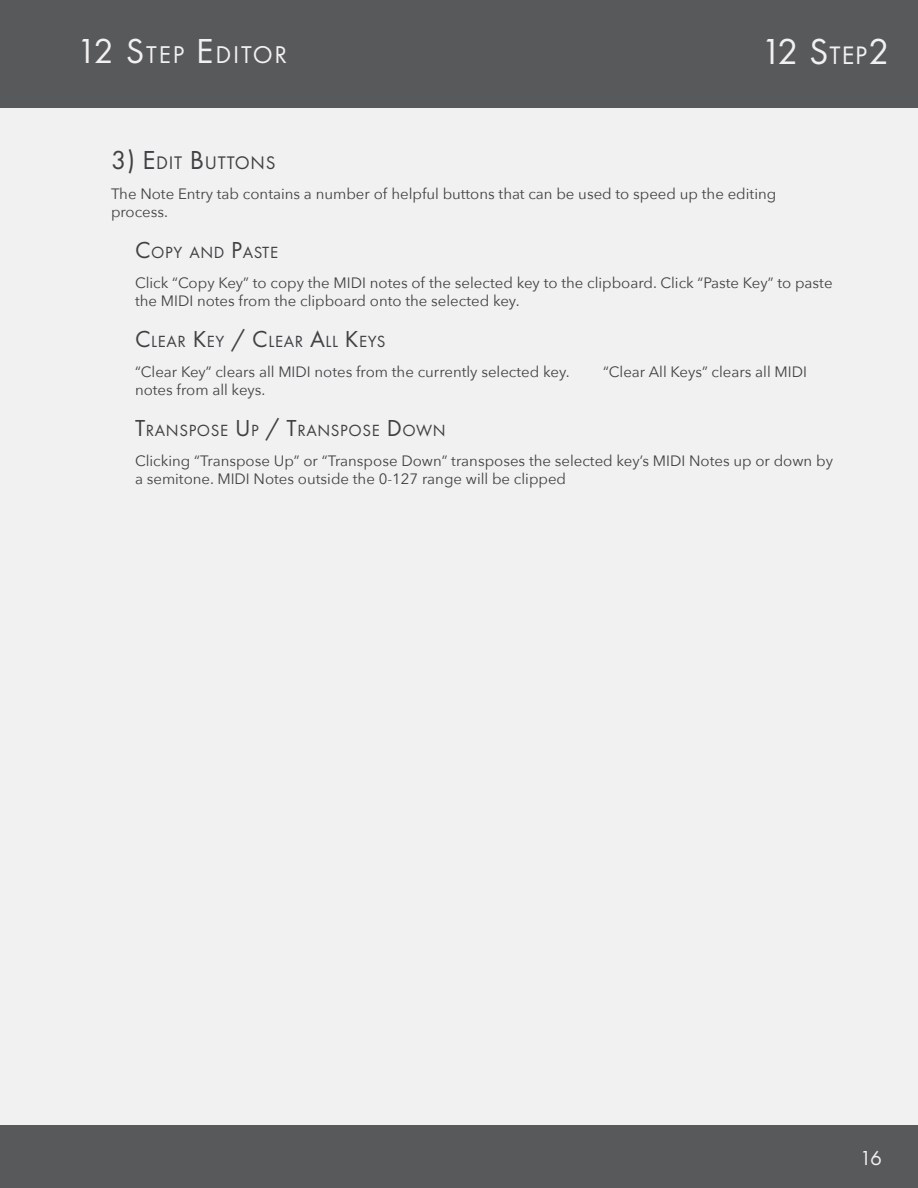
<style>
.page{position:relative;width:918px;height:1188px;background:#f1f1f2}
.page>*{position:absolute;margin:0;border:0;box-sizing:border-box;transform-origin:0 0}
.t1{font:37.5px "Futura PT";color:#f1f1f2}
.t2{font:25.2px "Futura PT";letter-spacing:.07em;color:#f1f1f2}
.t3{font:21px "Futura PT";color:#f1f1f2}
.t4{font:18.9px "Futura PT";letter-spacing:.035em;color:#414042}
.t5{font:16.8px "Futura PT";letter-spacing:.035em;color:#414042}
.t6{font:15px/18px "Avenir Next";color:#414042}
.s1{font-size:36px}
.s2{font-size:26.25px}
.s3{font-size:27px}
.s4{font-size:24px}
</style>
<div class="page">
<div style="left:0;top:0;width:918px;height:108px;background:#58595b"></div>
<div style="left:0;top:1125px;width:918px;height:63px;background:#58595b"></div>
<h2 class="t2" style="left:76px;top:40px;width:212px"><span class="s1">12 S</span>TEP <span class="s1">E</span> DITOR</h2>
<h1 class="t1" style="left:761px;top:30px;width:130px">12 S<span class="s2">TEP</span>2</h1>
<p class="t4" style="left:111px;top:152px;width:164px"><span class="s3">3) E</span>DIT <span class="s3">B</span>UTTONS</p>
<p class="t6" style="left:111px;top:184px;width:667px">The Note Entry tab contains a number of helpful buttons that can be used to speed up the editing process.</p>
<p class="t5" style="left:135px;top:242px;width:145px"><span class="s4">C</span>OPY AND <span class="s4">P</span>ASTE</p>
<p class="t6" style="left:135px;top:273px;width:699px">Click “Copy Key” to copy the MIDI notes of the selected key to the clipboard. Click “Paste Key” to paste the MIDI notes from the clipboard onto the selected key.</p>
<p class="t5" style="left:135px;top:331px;width:250px"><span class="s4">C</span>LEAR <span class="s4">K</span>EY <span class="s4">/ C</span>LEAR <span class="s4">A</span>LL <span class="s4">K</span>EYS</p>
<p class="t6" style="left:135px;top:362px;width:436px">“Clear Key” clears all MIDI notes from the currently selected key.</p>
<p class="t6" style="left:603px;top:362px;width:206px">“Clear All Keys” clears all MIDI</p>
<p class="t6" style="left:135px;top:380px;width:132px">notes from all keys.</p>
<p class="t5" style="left:135px;top:420px;width:312px"><span class="s4">T</span>RANSPOSE <span class="s4">U</span>P <span class="s4">/ T</span>RANSPOSE <span class="s4">D</span>OWN</p>
<p class="t6" style="left:135px;top:451px;width:700px">Clicking “Transpose Up” or “Transpose Down” transposes the selected key’s MIDI Notes up or down by a semitone. MIDI Notes outside the 0-127 range will be clipped</p>
<h3 class="t3" style="left:860px;top:1145px;width:24px">16</h3>
</div>
